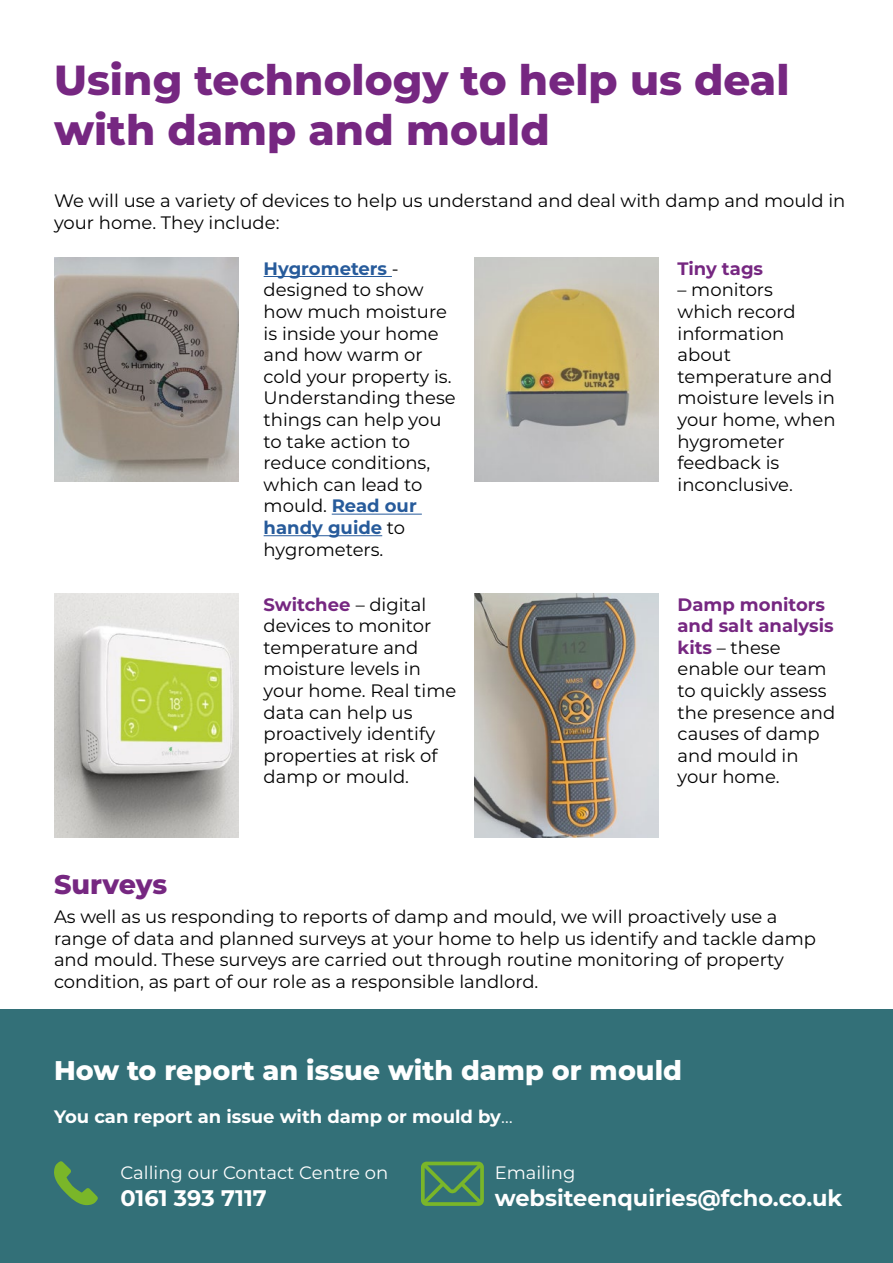
<style>
.page{position:relative;width:893px;height:1263px;background:#fff}
.page>*{position:absolute;margin:0;border:0;box-sizing:border-box;transform-origin:0 0}
.t1{font:800 42px/50.4px "Montserrat";color:#762781}
.t2{font:800 27px "Montserrat";color:#fff}
.t3{font:800 27px "Montserrat";letter-spacing:-.005em;color:#762781}
.t4{font:700 22.5px "Montserrat";color:#fff}
.t5{font:18px/21.6px "Montserrat";color:#000}
.t6{font:700 18px "Montserrat";color:#fff}
.t7{font:18px "Montserrat";color:#fff}
.t8{font:700 18px "Montserrat";color:#762781}
.s1{font-weight:700;color:#275b9b}
.s2{font-weight:700;color:#762781}
.s3{font-weight:400}
</style>
<div class="page">
<img style="left:54px;top:257px;width:184px;height:224px">
<img style="left:54px;top:593px;width:184px;height:245px">
<img style="left:475px;top:257px;width:184px;height:224px">
<img style="left:475px;top:593px;width:184px;height:245px">
<hr style="left:264px;top:276px;width:128px;height:1px;background:#275b9b">
<hr style="left:332px;top:514px;width:90px;height:1px;background:#275b9b">
<hr style="left:264px;top:535px;width:118px;height:1px;background:#275b9b">
<div style="left:0;top:1010px;width:893px;height:253px;background:#337078"></div>
<svg style="left:54px;top:1161px;width:44px;height:44px"></svg>
<svg style="left:421px;top:1161px;width:63px;height:45px"></svg>
<h1 class="t1" style="left:54px;top:52px;width:737px">Using technology to help us deal with damp and mould</h1>
<p class="t5" style="left:54px;top:190px;width:793px">We will use a variety of devices to help us understand and deal with damp and mould in your home. They include:</p>
<p class="t5" style="left:264px;top:257px;width:194px"><span class="s1">Hygrometers</span> - designed to show how much moisture is inside your home and how warm or cold your property is.<br>Understanding these things can help you to take action to reduce conditions, which can lead to mould. <span class="s1">Read our handy guide</span> to hygrometers.</p>
<p class="t8" style="left:677px;top:255px;width:87px">Tiny tags</p>
<p class="t5" style="left:677px;top:278px;width:159px">– monitors<br>which record information about temperature and moisture levels in your home, when hygrometer feedback is inconclusive.</p>
<h2 class="t3" style="left:54px;top:864px;width:115px">Surveys</h2>
<p class="t5" style="left:264px;top:593px;width:194px"><span class="s2">Switchee</span> – digital devices to monitor temperature and moisture levels in your home. Real time data can help us proactively identify properties at risk of damp or mould.</p>
<p class="t5" style="left:677px;top:593px;width:159px"><span class="s2">Damp monitors and salt analysis kits</span> – these enable our team to quickly assess the presence and causes of damp and mould in your home.</p>
<p class="t5" style="left:54px;top:905px;width:764px">As well as us responding to reports of damp and mould, we will proactively use a range of data and planned surveys at your home to help us identify and tackle damp and mould. These surveys are carried out through routine monitoring of property condition, as part of our role as a responsible landlord.</p>
<h2 class="t2" style="left:54px;top:1051px;width:629px">How to report an issue with damp or mould</h2>
<p class="t6" style="left:54px;top:1104px;width:460px">You can report an issue with damp or mould by<span class="s3">…</span></p>
<p class="t7" style="left:120px;top:1160px;width:269px">Calling our Contact Centre on</p>
<p class="t4" style="left:120px;top:1181px;width:148px">0161 393 7117</p>
<p class="t7" style="left:495px;top:1160px;width:82px">Emailing</p>
<p class="t4" style="left:495px;top:1181px;width:349px">websiteenquiries@fcho.co.uk</p>
</div>
